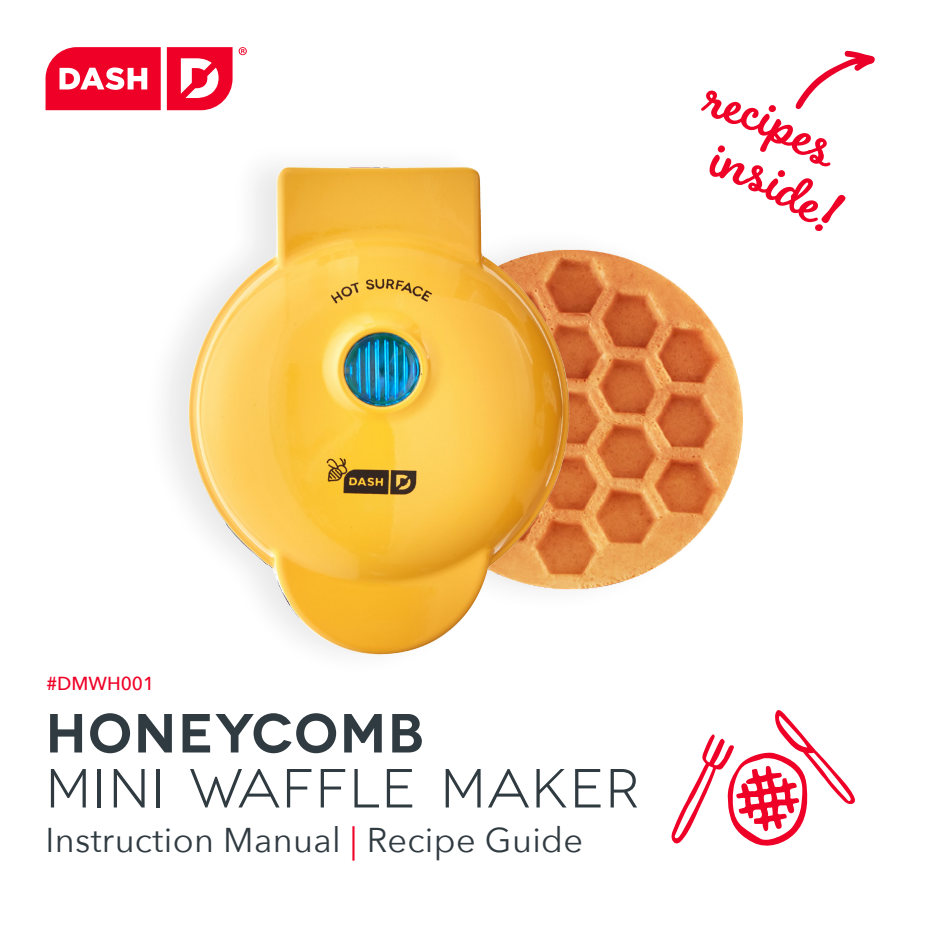
<style>
.page{position:relative;width:945px;height:945px;background:#fff}
.page>*{position:absolute;margin:0;border:0;box-sizing:border-box;transform-origin:0 0}
.t1{font:55px "Novecentowide";letter-spacing:.025em;color:#303b41}
.t2{font:600 55px "Novecentowide";letter-spacing:.025em;color:#303b41}
.t3{font:34.25px "Avenir Next";letter-spacing:.01em;color:#303b41}
.t4{font:500 18.75px "Avenir Next";color:#ef0027}
.s1{color:#ef0027}
</style>
<div class="page">
<img style="left:597px;top:251px;width:146px;height:337px">
<img style="left:169px;top:166px;width:428px;height:489px">
<svg style="left:671px;top:710px;width:184px;height:136px"></svg>
<svg style="left:46px;top:47px;width:115px;height:63px"></svg>
<svg style="left:167px;top:47px;width:66px;height:63px"></svg>
<svg style="left:239px;top:47px;width:8px;height:8px"></svg>
<svg style="left:795px;top:51px;width:80px;height:58px"></svg>
<p class="t4" style="left:46px;top:667px;width:109px">#DMWH001</p>
<p class="t2" style="left:46px;top:700px;width:380px">HONEYCOMB</p>
<p class="t1" style="left:46px;top:757px;width:596px">MINI WAFFLE MAKER</p>
<p class="t3" style="left:46px;top:811px;width:539px">Instruction Manual <span class="s1">|</span> Recipe Guide</p>
</div>
